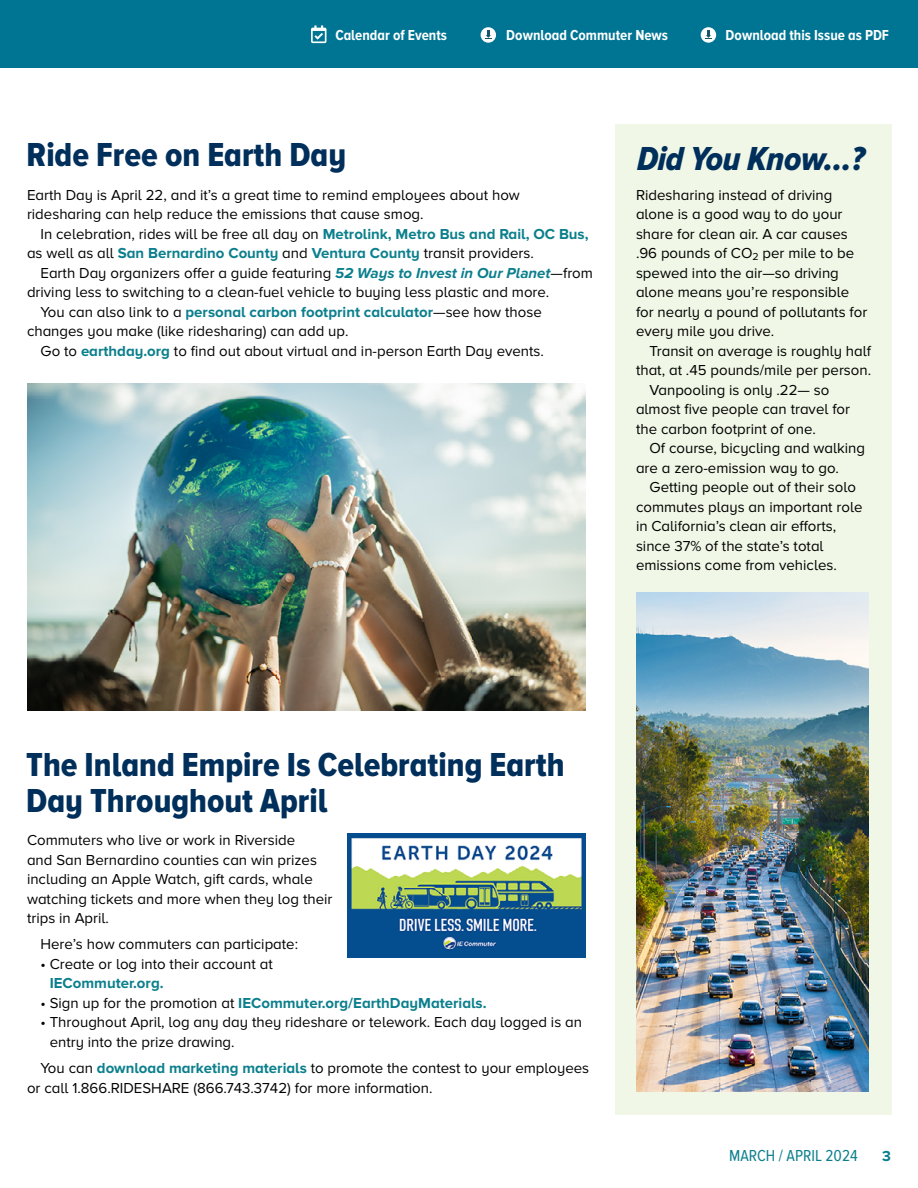
<style>
.page{position:relative;width:918px;height:1188px;background:#fff}
.page>*{position:absolute;margin:0;border:0;box-sizing:border-box;transform-origin:0 0}
.t1{font:34.5px/36px "Proxima Nova A Cond Extrabld";color:#002f5b}
.t2{font:34.5px "Proxima Nova A Cond Extrabld It";letter-spacing:-.01em;color:#002f5b}
.t3{font:16.5px "Proxima Nova A Cond";color:#0b7f8c}
.t4{font:15px/19.5px "Proxima Nova A";color:#000}
.t5{font:700 15px "Proxima Nova A";color:#0b7f8c}
.t6{font:700 15px "Proxima Nova A Cond";color:#fff}
.s1{font-weight:700;color:#0b7f8c}
.s2{font-weight:700;font-style:italic;color:#0b7f8c}
.s3{font-weight:400;color:#000}
</style>
<div class="page">
<div style="left:615px;top:124px;width:276px;height:991px;background:#f0f7e6"></div>
<div style="left:0;top:0;width:918px;height:67px;background:#007593"></div>
<svg style="left:311px;top:25px;width:15px;height:18px"></svg>
<div style="left:701px;top:27px;width:15px;height:16px;background:#fff;border-radius:50%"></div>
<svg style="left:705px;top:31px;width:7px;height:8px"></svg>
<div style="left:481px;top:27px;width:15px;height:16px;background:#fff;border-radius:50%"></div>
<svg style="left:485px;top:31px;width:7px;height:8px"></svg>
<img style="left:348px;top:833px;width:237px;height:125px">
<img style="left:636px;top:592px;width:233px;height:500px">
<img style="left:27px;top:383px;width:558px;height:327px">
<p class="t6" style="left:335px;top:27px;width:113px">Calendar of Events</p>
<p class="t6" style="left:506px;top:27px;width:163px">Download Commuter News</p>
<p class="t6" style="left:726px;top:27px;width:165px">Download this Issue as PDF</p>
<h1 class="t1" style="left:27px;top:139px;width:321px">Ride Free on Earth Day</h1>
<p class="t4" style="left:27px;top:186px;width:494px">Earth Day is April 22, and it’s a great time to remind employees about how ridesharing can help reduce the emissions that cause smog.</p>
<p class="t4" style="left:27px;top:225px;width:563px;text-indent:14px">In celebration, rides will be free all day on <span class="s1">Metrolink, Metro Bus and Rail, OC Bus, </span>as well as all <span class="s1">San Bernardino County</span> and <span class="s1">Ventura County</span> transit providers.</p>
<p class="t4" style="left:40px;top:264px;width:554px">Earth Day organizers offer a guide featuring <span class="s2">52 Ways to Invest in Our Planet</span>—from</p>
<p class="t4" style="left:27px;top:283px;width:524px">driving less to switching to a clean-fuel vehicle to buying less plastic and more.</p>
<p class="t5" style="left:40px;top:303px;width:503px"><span class="s3">You can also link to a</span> personal carbon footprint calculator<span class="s3">—see how those</span></p>
<p class="t4" style="left:27px;top:322px;width:323px">changes you make (like ridesharing) can add up.</p>
<p class="t4" style="left:40px;top:342px;width:505px">Go to <span class="s1">earthday.org</span> to find out about virtual and in-person Earth Day events.</p>
<h1 class="t2" style="left:637px;top:139px;width:229px">Did You Know…?</h1>
<p class="t4" style="left:636px;top:186px;width:233px">Ridesharing instead of driving alone is a good way to do your share for clean air. A car causes .96 pounds of CO<sub>2</sub> per mile to be spewed into the air—so driving alone means you’re responsible for nearly a pound of pollutants for every mile you drive.</p>
<p class="t4" style="left:650px;top:342px;width:223px">Transit on average is roughly half</p>
<p class="t4" style="left:636px;top:361px;width:237px">that, at .45 pounds/mile per person.</p>
<p class="t4" style="left:650px;top:381px;width:182px">Vanpooling is only .22— so</p>
<p class="t4" style="left:636px;top:400px;width:216px">almost five people can travel for</p>
<p class="t4" style="left:636px;top:420px;width:181px">the carbon footprint of one.</p>
<p class="t4" style="left:650px;top:439px;width:217px">Of course, bicycling and walking</p>
<p class="t4" style="left:636px;top:459px;width:205px">are a zero-emission way to go.</p>
<p class="t4" style="left:650px;top:478px;width:208px">Getting people out of their solo</p>
<p class="t4" style="left:636px;top:498px;width:228px">commutes plays an important role</p>
<p class="t4" style="left:636px;top:517px;width:202px">in California’s clean air efforts,</p>
<p class="t4" style="left:636px;top:537px;width:189px">since 37% of the state’s total</p>
<p class="t4" style="left:636px;top:556px;width:202px">emissions come from vehicles.</p>
<h1 class="t1" style="left:26px;top:748px;width:540px">The Inland Empire Is Celebrating Earth<br>Day Throughout April</h1>
<p class="t4" style="left:27px;top:831px;width:307px">Commuters who live or work in Riverside<br>and San Bernardino counties can win prizes including an Apple Watch, gift cards, whale watching tickets and more when they log their trips in April.</p>
<p class="t4" style="left:40px;top:935px;width:259px">Here’s how commuters can participate:</p>
<p class="t4" style="left:40px;top:955px;width:234px">• Create or log into their account at</p>
<p class="t5" style="left:50px;top:975px;width:115px">IECommuter.org.</p>
<p class="t5" style="left:40px;top:994px;width:448px"><span class="s3">• Sign up for the promotion at</span> IECommuter.org/EarthDayMaterials.</p>
<p class="t4" style="left:50px;top:1013px;width:534px;text-indent:-9px">• Throughout April, log any day they rideshare or telework. Each day logged is an entry into the prize drawing.</p>
<p class="t4" style="left:27px;top:1059px;width:564px;text-indent:14px">You can <span class="s1">download marketing materials</span> to promote the contest to your employees or call 1.866.RIDESHARE (866.743.3742) for more information.</p>
<p class="t3" style="left:729px;top:1146px;width:130px">MARCH / APRIL 2024</p>
<p class="t5" style="left:882px;top:1147px;width:10px">3</p>
</div>
